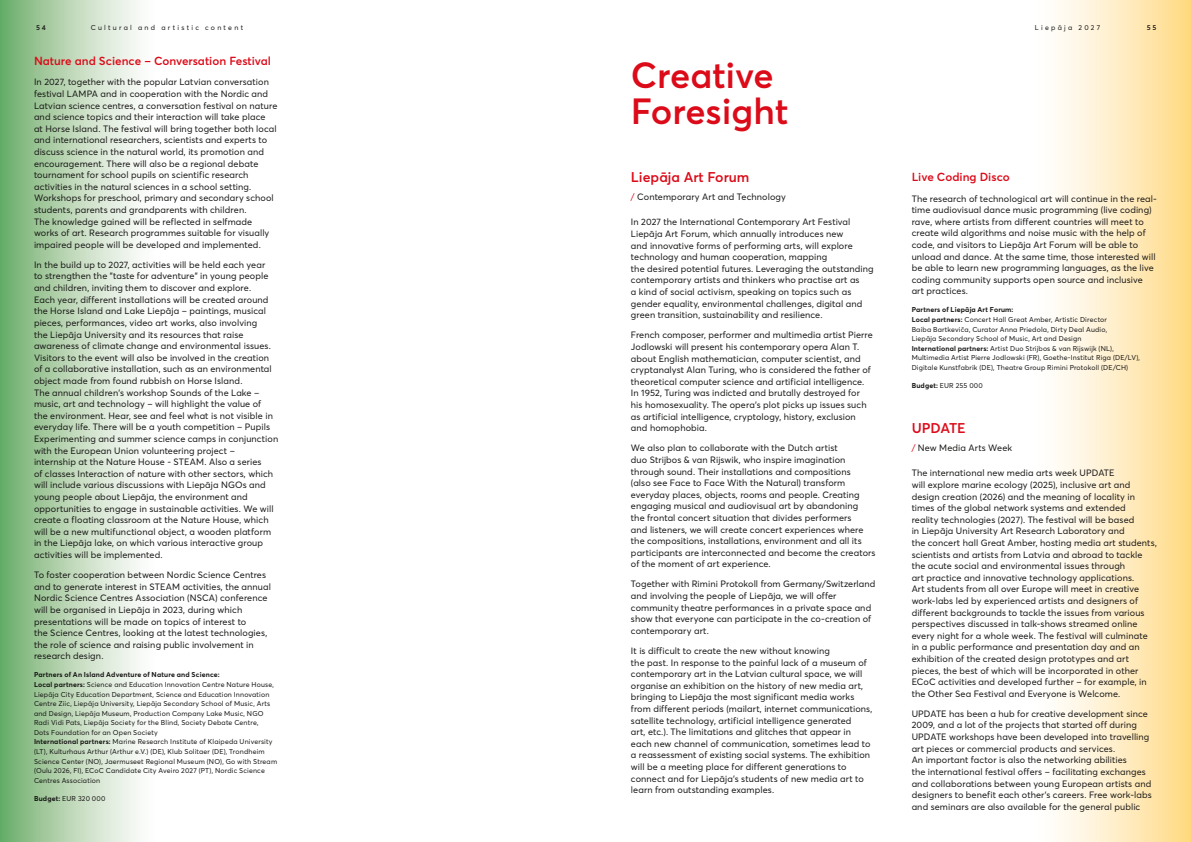
<style>
.page{position:relative;width:1191px;height:842px;background:#fff}
.page>*{position:absolute;margin:0;border:0;box-sizing:border-box;transform-origin:0 0}
.t1{font:600 36px/36px "Averta CY";color:#dc0b19}
.t2{font:600 14px "Averta CY";color:#dc0b19}
.t3{font:600 11.6px "Averta CY";color:#dc0b19}
.t4{font:9.1px/11.6px "Averta CY";letter-spacing:.01em;color:#181716}
.t5{font:7px/9.6px "Averta CY";letter-spacing:.02em;color:#181716}
.t6{font:7px "Averta CY";letter-spacing:.32em;color:#181716}
.t7{font:600 7px "Averta CY";color:#181716}
.s1{font-weight:700}
.s2{color:#dc0b19}
</style>
<div class="page">
<div style="left:0;top:0;width:160px;height:842px;background:linear-gradient(to right,#73b06f,#fff)"></div>
<div style="left:1031px;top:0;width:160px;height:842px;background:linear-gradient(to right,#fff,#ffdb87)"></div>
<p class="t7" style="left:36px;top:22px;width:11px">54</p>
<p class="t6" style="left:91px;top:22px;width:154px">Cultural and artistic content</p>
<p class="t6" style="left:1035px;top:22px;width:67px">Liepāja 2027</p>
<p class="t7" style="left:1147px;top:22px;width:11px">55</p>
<p class="t3" style="left:34px;top:53px;width:238px">Nature and Science – Conversation Festival</p>
<p class="t4" style="left:34px;top:76px;width:245px">In 2027, together with the popular Latvian conversation festival LAMPA and in cooperation with the Nordic and Latvian science centres, a conversation festival on nature and science topics and their interaction will take place<br>at Horse Island. The festival will bring together both local and international researchers, scientists and experts to discuss science in the natural world, its promotion and encouragement. There will also be a regional debate tournament for school pupils on scientific research activities in the natural sciences in a school setting.<br>Workshops for preschool, primary and secondary school students, parents and grandparents with children.<br>The knowledge gained will be reflected in selfmade works of art. Research programmes suitable for visually impaired people will be developed and implemented.</p>
<p class="t4" style="left:34px;top:258px;width:246px">In the build up to 2027, activities will be held each year<br>to strengthen the "taste for adventure" in young people and children, inviting them to discover and explore.<br>Each year, different installations will be created around the Horse Island and Lake Liepāja – paintings, musical pieces, performances, video art works, also involving<br>the Liepāja University and its resources that raise awareness of climate change and environmental issues.<br>Visitors to the event will also be involved in the creation of a collaborative installation, such as an environmental object made from found rubbish on Horse Island.<br>The annual children's workshop Sounds of the Lake – music, art and technology – will highlight the value of<br>the environment. Hear, see and feel what is not visible in everyday life. There will be a youth competition – Pupils Experimenting and summer science camps in conjunction with the European Union volunteering project – internship at the Nature House - STEAM. Also a series<br>of classes Interaction of nature with other sectors, which will include various discussions with Liepāja NGOs and young people about Liepāja, the environment and opportunities to engage in sustainable activities. We will create a floating classroom at the Nature House, which will be a new multifunctional object, a wooden platform in the Liepāja lake, on which various interactive group activities will be implemented.</p>
<p class="t4" style="left:34px;top:569px;width:238px">To foster cooperation between Nordic Science Centres and to generate interest in STEAM activities, the annual Nordic Science Centres Association (NSCA) conference will be organised in Liepāja in 2023, during which presentations will be made on topics of interest to<br>the Science Centres, looking at the latest technologies, the role of science and raising public involvement in research design.</p>
<p class="t5" style="left:34px;top:670px;width:245px"><span class="s1">Partners of An Island Adventure of Nature and Science:<br>Local partners:</span> Science and Education Innovation Centre Nature House, Liepāja City Education Department, Science and Education Innovation Centre Ziic, Liepāja University, Liepāja Secondary School of Music, Arts and Design, Liepāja Museum, Production Company Lake Music, NGO Radi Vidi Pats, Liepāja Society for the Blind, Society Debate Centre,<br>Dots Foundation for an Open Society<br><span class="s1">International partners:</span> Marine Research Institute of Klaipeda University (LT), Kulturhaus Arthur (Arthur e.V.) (DE), Klub Solitaer (DE), Trondheim Science Center (NO), Jaermuseet Regional Museum (NO), Go with Stream (Oulu 2026, FI), ECoC Candidate City Aveiro 2027 (PT), Nordic Science Centres Association</p>
<p class="t5" style="left:34px;top:793px;width:73px"><span class="s1">Budget:</span> EUR 320 000</p>
<h1 class="t1" style="left:631px;top:56px;width:159px">Creative<br>Foresight</h1>
<h2 class="t2" style="left:631px;top:168px;width:120px">Liepāja Art Forum</h2>
<p class="t4" style="left:631px;top:190px;width:156px"><span class="s2">/</span> Contemporary Art and Technology</p>
<p class="t4" style="left:631px;top:216px;width:244px">In 2027 the International Contemporary Art Festival Liepāja Art Forum, which annually introduces new<br>and innovative forms of performing arts, will explore technology and human cooperation, mapping<br>the desired potential futures. Leveraging the outstanding contemporary artists and thinkers who practise art as<br>a kind of social activism, speaking on topics such as gender equality, environmental challenges, digital and green transition, sustainability and resilience.</p>
<p class="t4" style="left:631px;top:329px;width:243px">French composer, performer and multimedia artist Pierre Jodlowski will present his contemporary opera Alan T. about English mathematician, computer scientist, and cryptanalyst Alan Turing, who is considered the father of theoretical computer science and artificial intelligence.<br>In 1952, Turing was indicted and brutally destroyed for his homosexuality. The opera's plot picks up issues such as artificial intelligence, cryptology, history, exclusion and homophobia.</p>
<p class="t4" style="left:631px;top:442px;width:246px">We also plan to collaborate with the Dutch artist<br>duo Strijbos &amp; van Rijswik, who inspire imagination through sound. Their installations and compositions<br>(also see Face to Face With the Natural) transform everyday places, objects, rooms and people. Creating engaging musical and audiovisual art by abandoning<br>the frontal concert situation that divides performers<br>and listeners, we will create concert experiences where the compositions, installations, environment and all its participants are interconnected and become the creators of the moment of art experience.</p>
<p class="t4" style="left:631px;top:578px;width:246px">Together with Rimini Protokoll from Germany/Switzerland and involving the people of Liepāja, we will offer community theatre performances in a private space and show that everyone can participate in the co-creation of contemporary art.</p>
<p class="t4" style="left:631px;top:645px;width:243px">It is difficult to create the new without knowing<br>the past. In response to the painful lack of a museum of contemporary art in the Latvian cultural space, we will organise an exhibition on the history of new media art, bringing to Liepāja the most significant media works from different periods (mailart, internet communications, satellite technology, artificial intelligence generated<br>art, etc.). The limitations and glitches that appear in each new channel of communication, sometimes lead to a reassessment of existing social systems. The exhibition will be a meeting place for different generations to connect and for Liepāja's students of new media art to learn from outstanding examples.</p>
<p class="t3" style="left:911px;top:169px;width:100px">Live Coding Disco</p>
<p class="t4" style="left:911px;top:192px;width:247px">The research of technological art will continue in the real&shy;time audiovisual dance music programming (live coding) rave, where artists from different countries will meet to create wild algorithms and noise music with the help of code, and visitors to Liepāja Art Forum will be able to unload and dance. At the same time, those interested will be able to learn new programming languages, as the live coding community supports open source and inclusive art practices.</p>
<p class="t5" style="left:911px;top:305px;width:230px"><span class="s1">Partners of Liepāja Art Forum:<br>Local partners:</span> Concert Hall Great Amber, Artistic Director<br>Baiba Bartkeviča, Curator Anna Priedola, Dirty Deal Audio,<br>Liepāja Secondary School of Music, Art and Design<br><span class="s1">International partners:</span> Artist Duo Strijbos &amp; van Rijswijk (NL), Multimedia Artist Pierre Jodlowski (FR), Goethe-Institut Riga (DE/LV), Digitale Kunstfabrik (DE), Theatre Group Rimini Protokoll (DE/CH)</p>
<p class="t5" style="left:911px;top:381px;width:73px"><span class="s1">Budget:</span> EUR 255 000</p>
<h2 class="t2" style="left:911px;top:418px;width:56px">UPDATE</h2>
<p class="t4" style="left:911px;top:441px;width:102px"><span class="s2">/</span> New Media Arts Week</p>
<p class="t4" style="left:911px;top:467px;width:247px">The international new media arts week UPDATE<br>will explore marine ecology (2025), inclusive art and design creation (2026) and the meaning of locality in times of the global network systems and extended<br>reality technologies (2027). The festival will be based<br>in Liepāja University Art Research Laboratory and<br>the concert hall Great Amber, hosting media art students, scientists and artists from Latvia and abroad to tackle the acute social and environmental issues through<br>art practice and innovative technology applications.<br>Art students from all over Europe will meet in creative work-labs led by experienced artists and designers of different backgrounds to tackle the issues from various perspectives discussed in talk-shows streamed online every night for a whole week. The festival will culminate in a public performance and presentation day and an exhibition of the created design prototypes and art pieces, the best of which will be incorporated in other ECoC activities and developed further – for example, in the Other Sea Festival and Everyone is Welcome.</p>
<p class="t4" style="left:911px;top:707px;width:241px">UPDATE has been a hub for creative development since 2009, and a lot of the projects that started off during UPDATE workshops have been developed into travelling art pieces or commercial products and services.<br>An important factor is also the networking abilities<br>the international festival offers – facilitating exchanges and collaborations between young European artists and designers to benefit each other’s careers. Free work-labs and seminars are also available for the general public</p>
</div>
